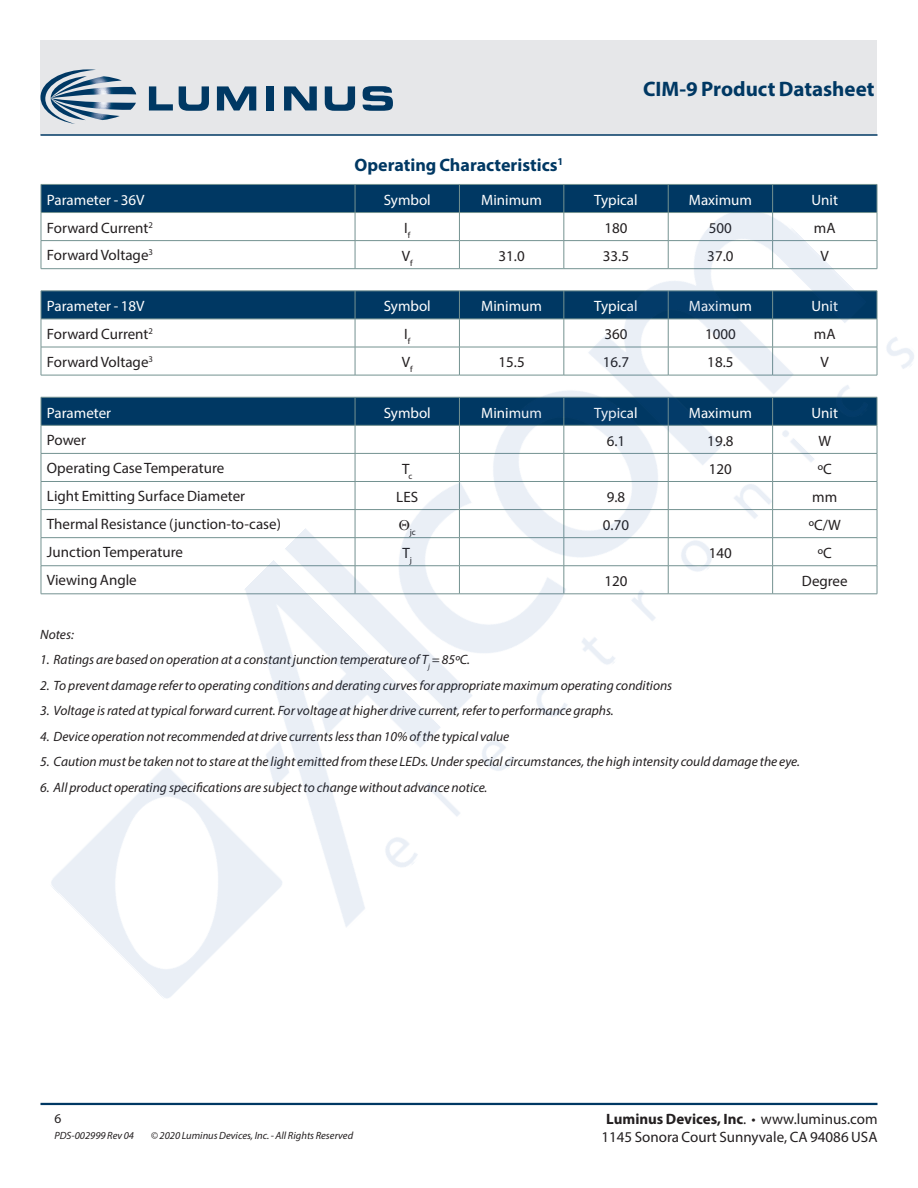
<style>
.page{position:relative;width:918px;height:1188px;background:#fff}
.page>*{position:absolute;margin:0;border:0;box-sizing:border-box;transform-origin:0 0}
.DS_Title1{font:700 21px "Myriad Pro";color:#003863}
.节{font:700 18px "Myriad Pro";color:#003863}
.DS_Body{font:15px "Myriad Pro";color:#231f20}
.t1{font:15px "Myriad Pro";color:#fff}
.t2{font:700 15px "Myriad Pro";color:#231f20}
.DS_Body-2{font:italic 13.5px "Myriad Pro";color:#231f20}
.zzFooterRight2{font:13.5px "Myriad Pro";color:#231f20}
.zzFooterRight1{font:italic 10.5px "Myriad Pro";color:#231f20}
.t3{font:8.7px "Myriad Pro";color:#231f20}
.s1{font-weight:400}
</style>
<div class="page">
<div style="left:40px;top:40px;width:838px;height:95px;background:#e6e7e9"></div>
<hr style="left:40px;top:1103px;width:838px;height:2px;background:#003863">
<hr style="left:40px;top:134px;width:838px;height:2px;background:#003863">
<svg style="left:40px;top:69px;width:96px;height:55px"></svg>
<svg style="left:149px;top:86px;width:24px;height:25px"></svg>
<svg style="left:179px;top:86px;width:30px;height:25px"></svg>
<svg style="left:217px;top:86px;width:39px;height:25px"></svg>
<div style="left:266px;top:86px;width:8px;height:25px;background:#003863"></div>
<svg style="left:284px;top:86px;width:33px;height:25px"></svg>
<svg style="left:325px;top:86px;width:30px;height:25px"></svg>
<svg style="left:363px;top:86px;width:30px;height:25px"></svg>
<img style="left:40px;top:135px;width:874px;height:863px">
<svg style="left:41px;top:397px;width:837px;height:197px"></svg>
<p class="节" style="left:355px;top:154px;width:210px">Operating Characteristics<sup>1</sup></p>
<p class="DS_Title1" style="left:643px;top:75px;width:233px">CIM-9 Product Datasheet</p>
<p class="t1" style="left:47px;top:190px;width:99px">Parameter - 36V</p>
<p class="t1" style="left:384px;top:190px;width:49px">Symbol</p>
<p class="t1" style="left:481px;top:190px;width:62px">Minimum</p>
<p class="t1" style="left:594px;top:190px;width:45px">Typical</p>
<p class="t1" style="left:689px;top:190px;width:65px">Maximum</p>
<p class="t1" style="left:812px;top:190px;width:28px">Unit</p>
<p class="DS_Body" style="left:47px;top:219px;width:108px">Forward Current<sup>2</sup></p>
<p class="DS_Body" style="left:404px;top:219px;width:8px">I<sub>f</sub></p>
<p class="DS_Body" style="left:604px;top:219px;width:25px">180</p>
<p class="DS_Body" style="left:709px;top:219px;width:25px">500</p>
<p class="DS_Body" style="left:814px;top:219px;width:23px">mA</p>
<p class="DS_Body" style="left:47px;top:246px;width:108px">Forward Voltage<sup>3</sup></p>
<p class="DS_Body" style="left:402px;top:247px;width:12px">V<sub>f</sub></p>
<p class="DS_Body" style="left:499px;top:247px;width:28px">31.0</p>
<p class="DS_Body" style="left:603px;top:247px;width:28px">33.5</p>
<p class="DS_Body" style="left:707px;top:247px;width:28px">37.0</p>
<p class="DS_Body" style="left:821px;top:247px;width:10px">V</p>
<p class="t1" style="left:47px;top:297px;width:99px">Parameter - 18V</p>
<p class="t1" style="left:384px;top:297px;width:49px">Symbol</p>
<p class="t1" style="left:481px;top:297px;width:62px">Minimum</p>
<p class="t1" style="left:594px;top:297px;width:45px">Typical</p>
<p class="t1" style="left:689px;top:297px;width:65px">Maximum</p>
<p class="t1" style="left:812px;top:297px;width:28px">Unit</p>
<p class="DS_Body" style="left:47px;top:325px;width:108px">Forward Current<sup>2</sup></p>
<p class="DS_Body" style="left:404px;top:325px;width:8px">I<sub>f</sub></p>
<p class="DS_Body" style="left:604px;top:325px;width:25px">360</p>
<p class="DS_Body" style="left:705px;top:325px;width:32px">1000</p>
<p class="DS_Body" style="left:814px;top:325px;width:23px">mA</p>
<p class="DS_Body" style="left:47px;top:352px;width:108px">Forward Voltage<sup>3</sup></p>
<p class="DS_Body" style="left:402px;top:353px;width:12px">V<sub>f</sub></p>
<p class="DS_Body" style="left:499px;top:353px;width:28px">15.5</p>
<p class="DS_Body" style="left:603px;top:353px;width:28px">16.7</p>
<p class="DS_Body" style="left:707px;top:353px;width:28px">18.5</p>
<p class="DS_Body" style="left:821px;top:353px;width:10px">V</p>
<p class="t1" style="left:47px;top:403px;width:66px">Parameter</p>
<p class="t1" style="left:384px;top:403px;width:49px">Symbol</p>
<p class="t1" style="left:481px;top:403px;width:62px">Minimum</p>
<p class="t1" style="left:594px;top:403px;width:45px">Typical</p>
<p class="t1" style="left:689px;top:403px;width:65px">Maximum</p>
<p class="t1" style="left:812px;top:403px;width:28px">Unit</p>
<p class="DS_Body" style="left:47px;top:431px;width:41px">Power</p>
<p class="DS_Body" style="left:607px;top:431px;width:20px">6.1</p>
<p class="DS_Body" style="left:707px;top:431px;width:28px">19.8</p>
<p class="DS_Body" style="left:818px;top:431px;width:14px">W</p>
<p class="DS_Body" style="left:47px;top:459px;width:179px">Operating Case Temperature</p>
<p class="DS_Body" style="left:402px;top:459px;width:12px">T<sub>c</sub></p>
<p class="DS_Body" style="left:709px;top:459px;width:25px">120</p>
<p class="DS_Body" style="left:818px;top:459px;width:16px">ºC</p>
<p class="DS_Body" style="left:47px;top:487px;width:200px">Light Emitting Surface Diameter</p>
<p class="DS_Body" style="left:396px;top:488px;width:23px">LES</p>
<p class="DS_Body" style="left:607px;top:488px;width:20px">9.8</p>
<p class="DS_Body" style="left:812px;top:488px;width:27px">mm</p>
<p class="DS_Body" style="left:47px;top:515px;width:235px">Thermal Resistance (junction-to-case)</p>
<p class="t3" style="left:410px;top:527px;width:8px">jc</p>
<p class="DS_Body" style="left:603px;top:516px;width:28px">0.70</p>
<p class="DS_Body" style="left:809px;top:516px;width:33px">ºC/W</p>
<p class="DS_Body" style="left:47px;top:543px;width:137px">Junction Temperature</p>
<p class="DS_Body" style="left:402px;top:544px;width:11px">T<sub>j</sub></p>
<p class="DS_Body" style="left:709px;top:544px;width:25px">140</p>
<p class="DS_Body" style="left:818px;top:544px;width:16px">ºC</p>
<p class="DS_Body" style="left:47px;top:571px;width:91px">Viewing Angle</p>
<p class="DS_Body" style="left:604px;top:572px;width:25px">120</p>
<p class="DS_Body" style="left:802px;top:572px;width:47px">Degree</p>
<p class="DS_Body-2" style="left:40px;top:626px;width:35px">Notes:</p>
<p class="DS_Body-2" style="left:40px;top:651px;width:431px">1. Ratings are based on operation at a constant junction temperature of T<sub>j</sub> = 85ºC.</p>
<p class="DS_Body-2" style="left:40px;top:677px;width:634px">2. To prevent damage refer to operating conditions and derating curves for appropriate maximum operating conditions</p>
<p class="DS_Body-2" style="left:40px;top:702px;width:575px">3. Voltage is rated at typical forward current. For voltage at higher drive current, refer to performance graphs.</p>
<p class="DS_Body-2" style="left:40px;top:728px;width:471px">4. Device operation not recommended at drive currents less than 10% of the typical value</p>
<p class="DS_Body-2" style="left:40px;top:753px;width:761px">5. Caution must be taken not to stare at the light emitted from these LEDs. Under special circumstances, the high intensity could damage the eye.</p>
<p class="DS_Body-2" style="left:40px;top:779px;width:449px">6. All product operating specifications are subject to change without advance notice.</p>
<p class="zzFooterRight2" style="left:54px;top:1110px;width:8px">6</p>
<p class="zzFooterRight1" style="left:54px;top:1129px;width:81px">PDS-002999 Rev 04</p>
<p class="zzFooterRight1" style="left:151px;top:1129px;width:204px">© 2020 Luminus Devices, Inc. - All Rights Reserved</p>
<p class="t2" style="left:606px;top:1109px;width:273px">Luminus Devices, Inc<span class="s1">. • www.luminus.com</span></p>
<p class="DS_Body" style="left:601px;top:1127px;width:278px">1145 Sonora Court Sunnyvale, CA 94086 USA</p>
</div>
